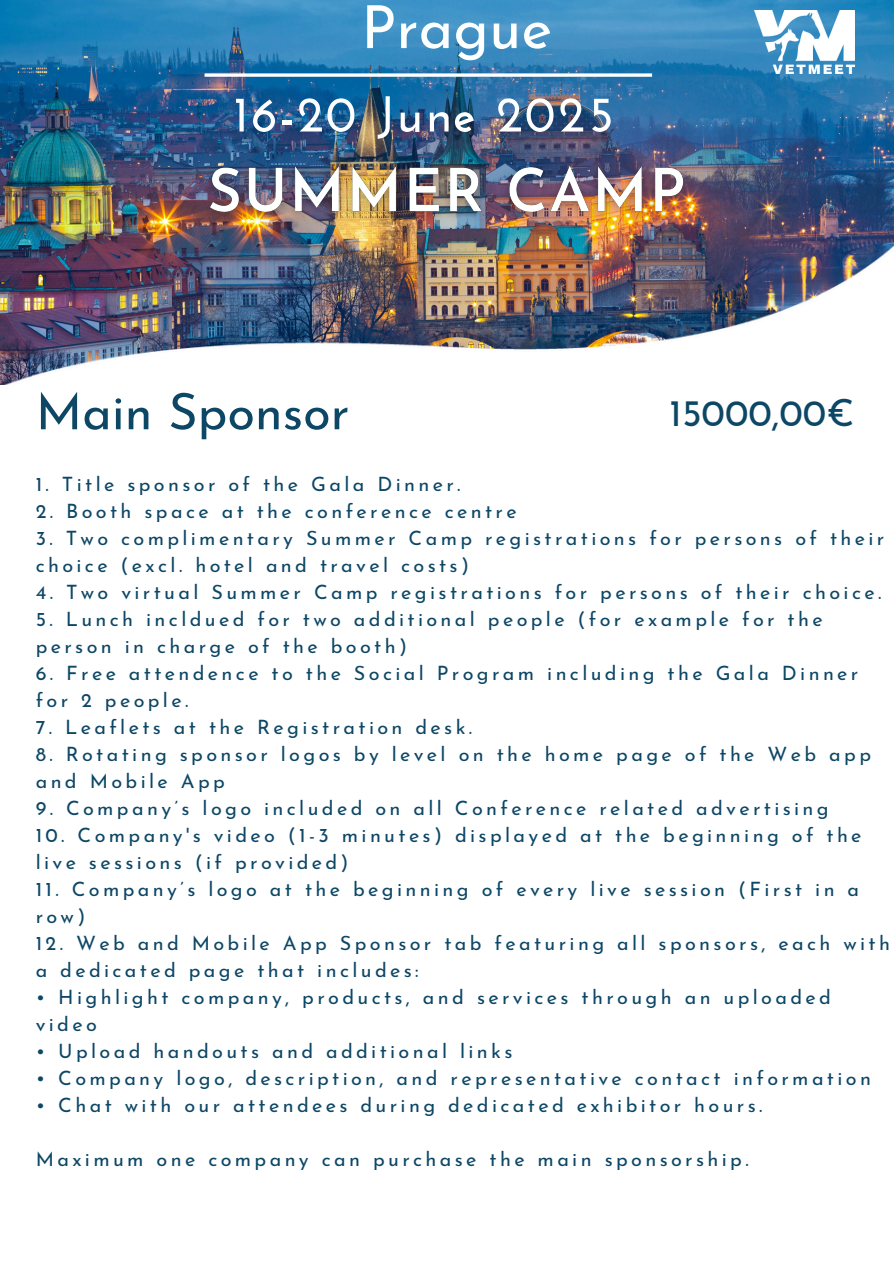
<style>
.page{position:relative;width:894px;height:1264px;background:#fff}
.page>*{position:absolute;margin:0;border:0;box-sizing:border-box;transform-origin:0 0}
.t1{font:59.25px "Josefin Sans";color:#feffff}
.t2{font:700 50.4px "Josefin Sans";letter-spacing:.05em;color:#fff}
.t3{font:50.25px "Josefin Sans";color:#0d4766}
.t4{font:37.5px "Josefin Sans";color:#0d4766}
.t5{font:19.8px/27px "Josefin Sans";letter-spacing:.17em;color:#0d4766}
</style>
<div class="page">
<img style="left:0;top:0;width:893px;height:224px">
<img style="left:0;top:224px;width:893px;height:161px">
<svg style="left:204px;top:73px;width:448px;height:4px"></svg>
<img style="left:754px;top:10px;width:100px;height:63px">
<img style="left:195px;top:152px;width:504px;height:78px">
<p class="t1" style="left:361px;top:4px;width:192px">Prague</p>
<p class="t2" style="left:234px;top:94px;width:381px">16-20 June 2025</p>
<p class="t3" style="left:36px;top:391px;width:315px">Main Sponsor</p>
<p class="t4" style="left:669px;top:398px;width:186px">15000,00€</p>
<p class="t5" style="left:36px;top:472px;width:426px">1. Title sponsor of the Gala Dinner.</p>
<h2 class="t5" style="left:36px;top:499px;width:482px">2. Booth space at the conference centre</h2>
<p class="t5" style="left:36px;top:526px;width:849px">3. Two complimentary Summer Camp registrations for persons of their choice (excl. hotel and travel costs)</p>
<h3 class="t5" style="left:36px;top:580px;width:846px">4. Two virtual Summer Camp registrations for persons of their choice.</h3>
<p class="t5" style="left:36px;top:607px;width:788px">5. Lunch incldued for two additional people (for example for the person in charge of the booth)</p>
<h4 class="t5" style="left:36px;top:661px;width:824px">6. Free attendence to the Social Program including the Gala Dinner for 2 people.</h4>
<h5 class="t5" style="left:36px;top:715px;width:438px">7. Leaflets at the Registration desk.</h5>
<p class="t5" style="left:36px;top:742px;width:836px">8. Rotating sponsor logos by level on the home page of the Web app and Mobile App</p>
<p class="t5" style="left:36px;top:796px;width:794px">9. Company’s logo included on all Conference related advertising</p>
<p class="t5" style="left:36px;top:823px;width:827px">10. Company's video (1-3 minutes) displayed at the beginning of the live sessions (if provided)</p>
<p class="t5" style="left:36px;top:877px;width:824px">11. Company’s logo at the beginning of every live session (First in a row)</p>
<p class="t5" style="left:36px;top:931px;width:855px">12. Web and Mobile App Sponsor tab featuring all sponsors, each with a dedicated page that includes:</p>
<p class="t5" style="left:36px;top:985px;width:796px">• Highlight company, products, and services through an uploaded video</p>
<p class="t5" style="left:36px;top:1039px;width:478px">• Upload handouts and additional links</p>
<p class="t5" style="left:36px;top:1066px;width:836px">• Company logo, description, and representative contact information</p>
<p class="t5" style="left:36px;top:1093px;width:728px">• Chat with our attendees during dedicated exhibitor hours.</p>
<p class="t5" style="left:36px;top:1147px;width:714px">Maximum one company can purchase the main sponsorship.</p>
</div>
